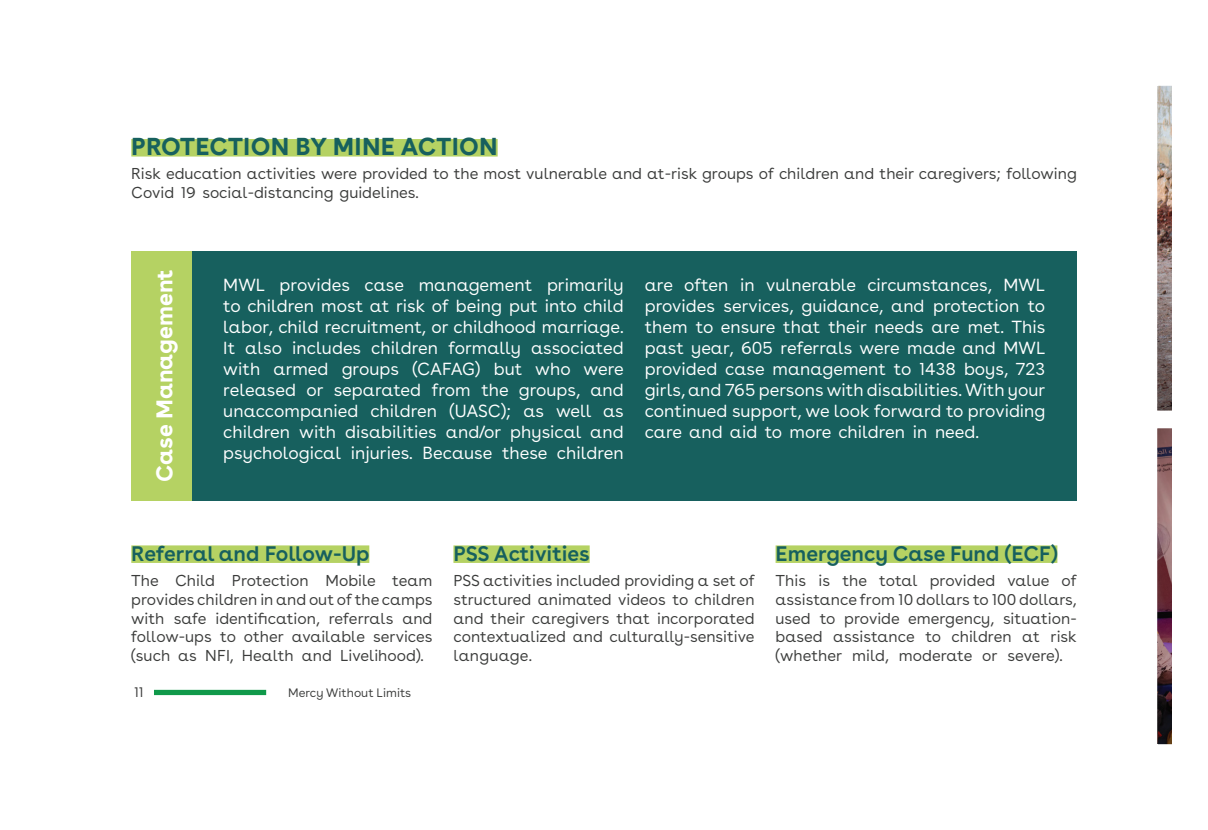
<style>
.page{position:relative;width:1208px;height:830px;background:#fff}
.page>*{position:absolute;margin:0;border:0;box-sizing:border-box;transform-origin:0 0}
.t1{font:700 24.5px "Buenos Aires";letter-spacing:.01em;color:#17605e}
.t2{font:700 22.75px "Buenos Aires";color:#fff}
.t3{font:600 21px "Buenos Aires";color:#17605e}
.t4{font:17.5px/21px "Buenos Aires";color:#fff;text-align:justify}
.t5{font:15.75px/18.9px "Buenos Aires";color:#3b3c3b;text-align:justify}
.t6{font:14px "Buenos Aires";color:#3b3c3b}
.t7{font:12.25px "Buenos Aires";color:#3b3c3b}
</style>
<div class="page">
<div style="left:154px;top:689px;width:112px;height:6px;background:#10994a"></div>
<div style="left:192px;top:251px;width:884px;height:249px;background:#17605e"></div>
<div style="left:131px;top:139px;width:366px;height:17px;background:#b5d263"></div>
<div style="left:131px;top:545px;width:238px;height:18px;background:#b5d263"></div>
<div style="left:453px;top:545px;width:136px;height:18px;background:#b5d263"></div>
<div style="left:775px;top:545px;width:282px;height:18px;background:#b5d263"></div>
<div style="left:131px;top:251px;width:61px;height:249px;background:#b5d263"></div>
<img style="left:1157px;top:85px;width:14px;height:660px">
<h1 class="t1" style="left:131px;top:129px;width:368px">PROTECTION BY MINE ACTION</h1>
<p class="t5" style="left:131px;top:164px;width:947px">Risk education activities were provided to the most vulnerable and at-risk groups of children and their caregivers; following<br>Covid 19 social-distancing guidelines.</p>
<h2 class="t2" style="left:148px;top:481px;width:214px;rotate:-90deg">Case Management</h2>
<p class="t4" style="left:223px;top:274px;width:402px">MWL provides case management primarily to children most at risk of being put into child labor, child recruitment, or childhood marriage.<br>It also includes children formally associated with armed groups (CAFAG) but who were released or separated from the groups, and unaccompanied children (UASC); as well as children with disabilities and/or physical and psychological injuries. Because these children</p>
<p class="t4" style="left:644px;top:274px;width:402px">are often in vulnerable circumstances, MWL provides services, guidance, and protection to them to ensure that their needs are met. This past year, 605 referrals were made and MWL provided case management to 1438 boys, 723 girls, and 765 persons with disabilities. With your continued support, we look forward to providing care and aid to more children in need.</p>
<p class="t3" style="left:131px;top:539px;width:240px">Referral and Follow-Up</p>
<p class="t5" style="left:131px;top:570px;width:303px">The Child Protection Mobile team provides children in and out of the camps with safe identification, referrals and follow-ups to other available services (such as NFI, Health and Livelihood).</p>
<p class="t6" style="left:134px;top:681px;width:11px">11</p>
<p class="t7" style="left:288px;top:684px;width:125px">Mercy Without Limits</p>
<p class="t3" style="left:453px;top:539px;width:138px">PSS Activities</p>
<p class="t5" style="left:453px;top:570px;width:303px">PSS activities included providing a set of structured animated videos to children and their caregivers that incorporated contextualized and culturally-sensitive language.</p>
<p class="t3" style="left:775px;top:539px;width:283px">Emergency Case Fund (ECF)</p>
<p class="t5" style="left:775px;top:570px;width:303px">This is the total provided value of assistance from 10 dollars to 100 dollars, used to provide emergency, situation&shy;based assistance to children at risk (whether mild, moderate or severe).</p>
</div>
